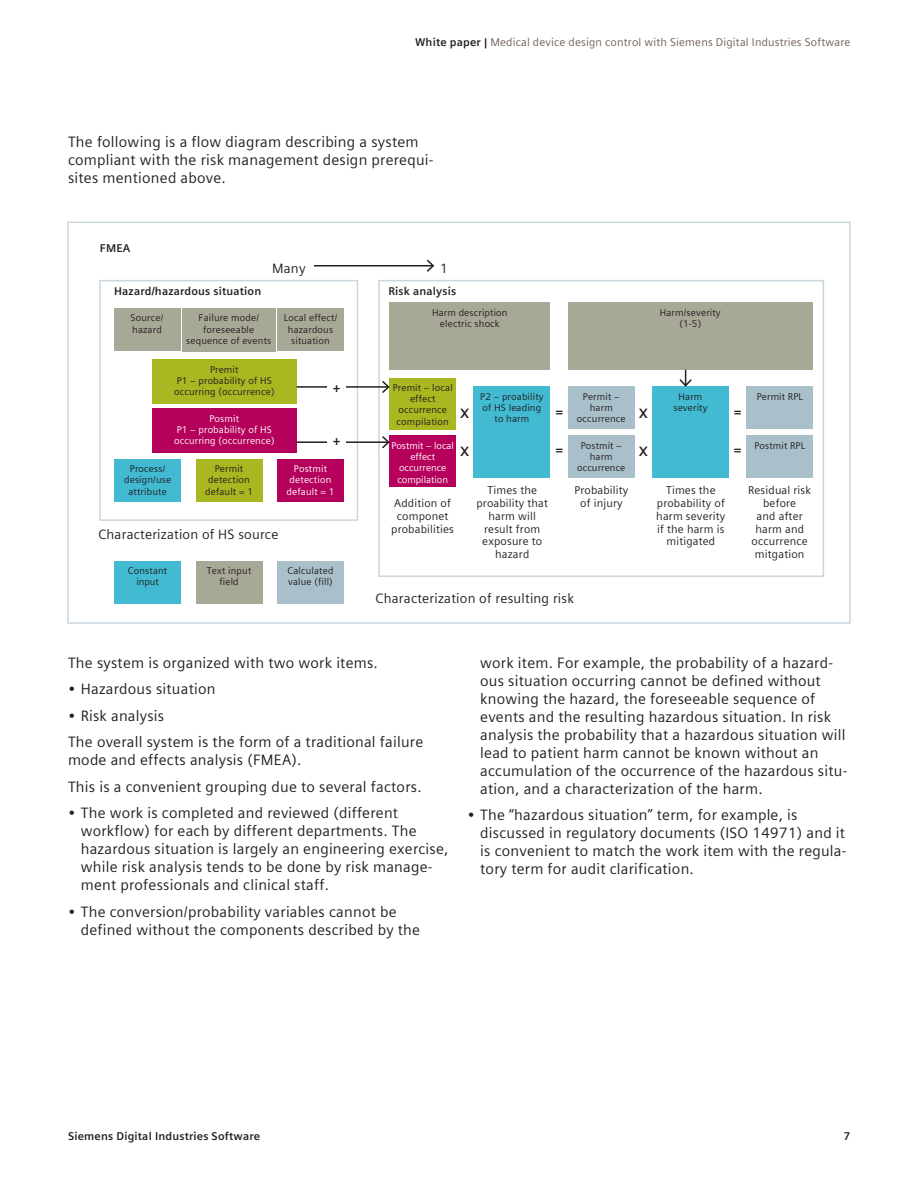
<style>
.page{position:relative;width:918px;height:1188px;background:#fff}
.page>*{position:absolute;margin:0;border:0;box-sizing:border-box;transform-origin:0 0}
.t1{font:15px/18px "Siemens Sans Global";letter-spacing:.015em;color:#231f20}
.t2{font:13.5px "Siemens Sans Global";letter-spacing:.015em;color:#231f20}
.t3{font:700 13.5px "Siemens Sans Global";color:#231f20}
.t4{font:11.25px/12.8px "Siemens Sans Global";letter-spacing:.015em;color:#231f20;text-align:center}
.t5{font:700 11.25px "Siemens Sans Global";letter-spacing:.015em;color:#231f20}
.t6{font:11.25px "Siemens Sans Global";letter-spacing:.015em;color:#725e54}
.t7{font:9.75px/11.2px "Siemens Sans Global";letter-spacing:.015em;color:#231f20;text-align:center}
.t8{font:9.75px/11.2px "Siemens Sans Global";letter-spacing:.015em;color:#fff;text-align:center}
.s1{font-weight:700;color:#231f20}
</style>
<div class="page">
<div style="left:67px;top:222px;width:784px;height:402px;border:2px solid #c9d6de"></div>
<div style="left:378px;top:280px;width:446px;height:297px;border:2px solid #c9d6de"></div>
<div style="left:99px;top:280px;width:259px;height:241px;border:2px solid #c9d6de"></div>
<div style="left:152px;top:359px;width:145px;height:44px;background:#a9b720"></div>
<div style="left:182px;top:308px;width:93px;height:43px;background:#a8a896"></div>
<div style="left:277px;top:308px;width:67px;height:43px;background:#a8a896"></div>
<div style="left:277px;top:459px;width:67px;height:43px;background:#b5015b"></div>
<div style="left:277px;top:561px;width:67px;height:43px;background:#a9bfca"></div>
<div style="left:196px;top:459px;width:66px;height:43px;background:#a9b720"></div>
<div style="left:196px;top:561px;width:66px;height:43px;background:#a8a896"></div>
<div style="left:115px;top:459px;width:66px;height:43px;background:#41bad2"></div>
<div style="left:115px;top:561px;width:66px;height:43px;background:#41bad2"></div>
<div style="left:114px;top:308px;width:66px;height:43px;background:#a8a896"></div>
<div style="left:152px;top:408px;width:145px;height:44px;background:#b5015b"></div>
<div style="left:390px;top:303px;width:160px;height:67px;background:#a8a896"></div>
<div style="left:568px;top:303px;width:245px;height:67px;background:#a8a896"></div>
<div style="left:568px;top:387px;width:66px;height:42px;background:#a9bfca"></div>
<div style="left:747px;top:387px;width:66px;height:42px;background:#a9bfca"></div>
<div style="left:390px;top:378px;width:66px;height:51px;background:#a9b720"></div>
<div style="left:390px;top:435px;width:66px;height:52px;background:#b5015b"></div>
<div style="left:568px;top:435px;width:66px;height:43px;background:#a9bfca"></div>
<div style="left:747px;top:435px;width:66px;height:43px;background:#a9bfca"></div>
<div style="left:474px;top:387px;width:76px;height:91px;background:#41bad2"></div>
<div style="left:652px;top:387px;width:77px;height:91px;background:#41bad2"></div>
<svg style="left:678px;top:370px;width:15px;height:17px"></svg>
<hr style="left:297px;top:386px;width:92px;height:2px;background:#231f20">
<svg style="left:380px;top:379px;width:10px;height:16px"></svg>
<hr style="left:297px;top:441px;width:92px;height:2px;background:#231f20">
<svg style="left:380px;top:434px;width:10px;height:16px"></svg>
<div style="left:328px;top:375px;width:18px;height:23px;background:#fff"></div>
<div style="left:328px;top:429px;width:18px;height:23px;background:#fff"></div>
<hr style="left:314px;top:265px;width:119px;height:1px;background:#231f20">
<svg style="left:425px;top:259px;width:10px;height:13px"></svg>
<p class="t6" style="left:415px;top:34px;width:437px"><span class="s1">White paper |</span> Medical device design control with Siemens Digital Industries Software</p>
<p class="t1" style="left:68px;top:133px;width:367px">The following is a flow diagram describing a system compliant with the risk management design prerequi&shy;sites mentioned above.</p>
<p class="t5" style="left:100px;top:239px;width:32px">FMEA</p>
<p class="t2" style="left:272px;top:258px;width:35px">Many</p>
<p class="t2" style="left:440px;top:258px;width:9px">1</p>
<p class="t5" style="left:114px;top:283px;width:149px">Hazard/hazardous situation</p>
<p class="t5" style="left:388px;top:283px;width:69px">Risk analysis</p>
<p class="t7" style="left:131px;top:312px;width:34px;text-align:left">Source/ hazard</p>
<p class="t7" style="left:186px;top:312px;width:87px">Failure mode/ foreseeable sequence of events</p>
<p class="t7" style="left:284px;top:312px;width:55px">Local effect/ hazardous situation</p>
<p class="t7" style="left:174px;top:364px;width:102px">Premit<br>P1 – probability of HS occurring (occurrence)</p>
<p class="t8" style="left:174px;top:413px;width:102px">Posmit<br>P1 – probability of HS occurring (occurrence)</p>
<p class="t3" style="left:333px;top:377px;width:9px">+</p>
<p class="t3" style="left:333px;top:430px;width:9px">+</p>
<p class="t7" style="left:124px;top:463px;width:49px">Process/ design/use attribute</p>
<p class="t7" style="left:205px;top:463px;width:49px">Permit detection default = 1</p>
<p class="t8" style="left:287px;top:463px;width:49px">Postmit detection default = 1</p>
<p class="t2" style="left:98px;top:524px;width:182px">Characterization of HS source</p>
<p class="t7" style="left:128px;top:565px;width:41px">Constant input</p>
<p class="t7" style="left:207px;top:565px;width:46px">Text input field</p>
<p class="t7" style="left:288px;top:565px;width:47px;text-align:left">Calculated value (fill)</p>
<p class="t7" style="left:432px;top:307px;width:77px">Harm description electric shock</p>
<p class="t7" style="left:660px;top:307px;width:62px">Harm/severity (1-5)</p>
<p class="t7" style="left:393px;top:382px;width:62px">Premit – local effect occurrence compilation</p>
<p class="t8" style="left:391px;top:440px;width:64px">Postmit – local effect occurrence compilation</p>
<p class="t7" style="left:577px;top:440px;width:50px">Postmit – harm occurrence</p>
<p class="t7" style="left:754px;top:440px;width:52px">Postmit RPL</p>
<p class="t7" style="left:577px;top:391px;width:50px">Permit – harm occurrence</p>
<p class="t7" style="left:757px;top:391px;width:48px">Permit RPL</p>
<p class="t7" style="left:480px;top:391px;width:65px">P2 – proability of HS leading to harm</p>
<p class="t7" style="left:673px;top:391px;width:36px">Harm severity</p>
<p class="t3" style="left:460px;top:402px;width:11px">X</p>
<p class="t3" style="left:555px;top:401px;width:9px">=</p>
<p class="t3" style="left:639px;top:402px;width:11px">X</p>
<p class="t3" style="left:734px;top:401px;width:9px">=</p>
<p class="t3" style="left:460px;top:441px;width:11px">X</p>
<p class="t3" style="left:555px;top:439px;width:9px">=</p>
<p class="t3" style="left:639px;top:441px;width:11px">X</p>
<p class="t3" style="left:734px;top:439px;width:9px">=</p>
<p class="t4" style="left:476px;top:484px;width:73px">Times the proability that harm will result from exposure to hazard</p>
<p class="t4" style="left:656px;top:484px;width:71px">Times the probability of harm severity if the harm is mitigated</p>
<p class="t4" style="left:574px;top:484px;width:55px">Probability of injury</p>
<p class="t4" style="left:748px;top:484px;width:64px">Residual risk before<br>and after harm and occurrence mitgation</p>
<p class="t4" style="left:391px;top:497px;width:64px">Addition of componet probabilities</p>
<p class="t2" style="left:376px;top:588px;width:200px">Characterization of resulting risk</p>
<p class="t1" style="left:68px;top:654px;width:311px">The system is organized with two work items.</p>
<p class="t1" style="left:68px;top:680px;width:149px">• Hazardous situation</p>
<p class="t1" style="left:68px;top:703px;width:357px;line-height:26.4px">• Risk analysis<br>The overall system is the form of a traditional failure</p>
<p class="t1" style="left:68px;top:747px;width:355px;line-height:26.5px">mode and effects analysis (FMEA).<br>This is a convenient grouping due to several factors.</p>
<p class="t1" style="left:81px;top:804px;width:369px;text-indent:-13px">• The work is completed and reviewed (different workflow) for each by different departments. The hazardous situation is largely an engineering exercise, while risk analysis tends to be done by risk manage&shy;ment professionals and clinical staff.</p>
<p class="t1" style="left:81px;top:903px;width:341px;text-indent:-13px">• The conversion/probability variables cannot be defined without the components described by the</p>
<p class="t1" style="left:480px;top:654px;width:369px">work item. For example, the probability of a hazard&shy;ous situation occurring cannot be defined without knowing the hazard, the foreseeable sequence of events and the resulting hazardous situation. In risk analysis the probability that a hazardous situation will lead to patient harm cannot be known without an accumulation of the occurrence of the hazardous situ&shy;ation, and a characterization of the harm.</p>
<p class="t1" style="left:480px;top:806px;width:368px;text-indent:-13px">• The “hazardous situation” term, for example, is discussed in regulatory documents (ISO 14971) and it is convenient to match the work item with the regula&shy;tory term for audit clarification.</p>
<p class="t5" style="left:68px;top:1127px;width:194px">Siemens Digital Industries Software</p>
<p class="t5" style="left:844px;top:1127px;width:8px">7</p>
</div>
